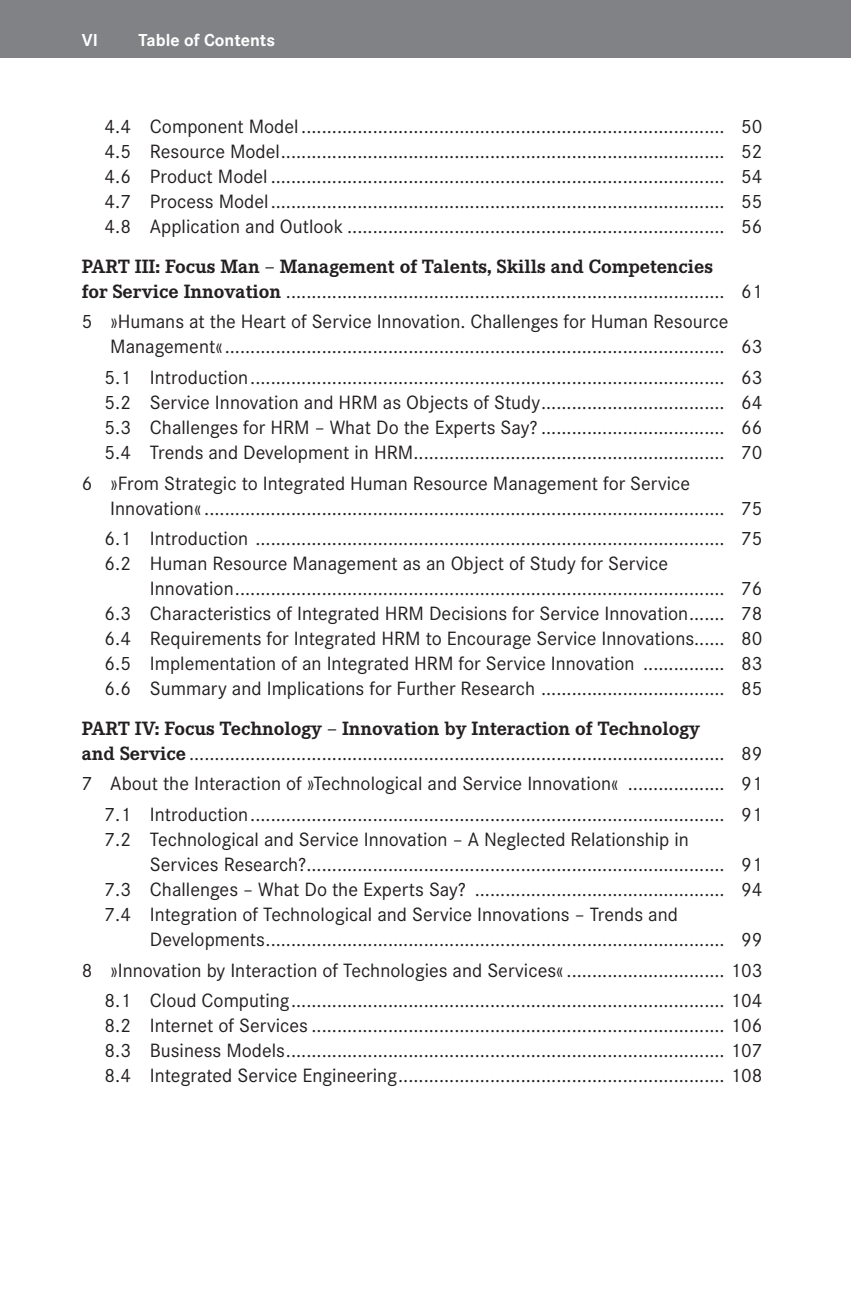
<style>
.page{position:relative;width:851px;height:1306px;background:#fff}
.page>*{position:absolute;margin:0;border:0;box-sizing:border-box;transform-origin:0 0}
.t1{font:20px/25px "Corporate S Pro";color:#231f20;text-align:justify}
.t2{font:700 20px "Corporate E Pro";color:#231f20}
.t3{font:700 18px "Corporate S Pro";color:#fff}
.s1{font-family:"Corporate E Pro";font-weight:700}
</style>
<div class="page">
<div style="left:0;top:0;width:851px;height:58px;background:#808285"></div>
<p class="t3" style="left:82px;top:26px;width:18px">VI</p>
<p class="t3" style="left:139px;top:26px;width:138px">Table of Contents</p>
<p class="t1" style="left:105px;top:113px;width:659px">4.4 Component Model ................................................................................... 50<br>4.5 Resource Model....................................................................................... 52<br>4.6 Product Model ......................................................................................... 54<br>4.7 Process Model......................................................................................... 55<br>4.8 Application and Outlook .......................................................................... 56</p>
<p class="t2" style="left:82px;top:252px;width:632px">PART III: Focus Man – Management of Talents, Skills and Competencies</p>
<p class="t1" style="left:82px;top:274px;width:682px;line-height:30.6px"><span class="s1">for Service Innovation</span> ...................................................................................... 61<br>5 »Humans at the Heart of Service Innovation. Challenges for Human Resource</p>
<p class="t1" style="left:105px;top:330px;width:659px;line-height:30.6px">Management«.................................................................................................. 63<br>5.1 Introduction............................................................................................. 63</p>
<p class="t1" style="left:105px;top:388px;width:659px">5.2 Service Innovation and HRM as Objects of Study.................................... 64<br>5.3 Challenges for HRM – What Do the Experts Say? .................................... 66<br>5.4 Trends and Development in HRM............................................................. 70</p>
<p class="t1" style="left:110px;top:469px;width:653px;text-indent:-28px">6 »From Strategic to Integrated Human Resource Management for Service<br>Innovation«...................................................................................................... 75</p>
<p class="t1" style="left:105px;top:525px;width:659px">6.1 Introduction ............................................................................................ 75<br>6.2 Human Resource Management as an Object of Study for Service</p>
<p class="t1" style="left:105px;top:575px;width:659px;text-indent:45px">Innovation................................................................................................ 76<br>6.3 Characteristics of Integrated HRM Decisions for Service Innovation....... 78<br>6.4 Requirements for Integrated HRM to Encourage Service Innovations...... 80<br>6.5 Implementation of an Integrated HRM for Service Innovation ................ 83<br>6.6 Summary and Implications for Further Research .................................... 85</p>
<p class="t2" style="left:82px;top:713px;width:619px">PART IV: Focus Technology – Innovation by Interaction of Technology</p>
<p class="t1" style="left:82px;top:736px;width:682px;line-height:30.6px;text-align:right"><span class="s1">and Service</span> ......................................................................................................... 89<br>7 About the Interaction of »Technological and Service Innovation« ................... 91<br>7.1 Introduction............................................................................................. 91</p>
<p class="t1" style="left:105px;top:825px;width:586px">7.2 Technological and Service Innovation – A Neglected Relationship in</p>
<p class="t1" style="left:150px;top:850px;width:614px">Services Research?.................................................................................. 91</p>
<p class="t1" style="left:105px;top:875px;width:659px">7.3 Challenges – What Do the Experts Say? ................................................. 94</p>
<p class="t1" style="left:105px;top:900px;width:575px">7.4 Integration of Technological and Service Innovations – Trends and</p>
<p class="t1" style="left:150px;top:925px;width:614px">Developments.......................................................................................... 99</p>
<p class="t1" style="left:82px;top:953px;width:682px;line-height:30.6px;text-align:right">8 »Innovation by Interaction of Technologies and Services«............................... 103<br>8.1 Cloud Computing..................................................................................... 104</p>
<p class="t1" style="left:105px;top:1011px;width:659px">8.2 Internet of Services ................................................................................. 106<br>8.3 Business Models...................................................................................... 107<br>8.4 Integrated Service Engineering................................................................ 108</p>
</div>
